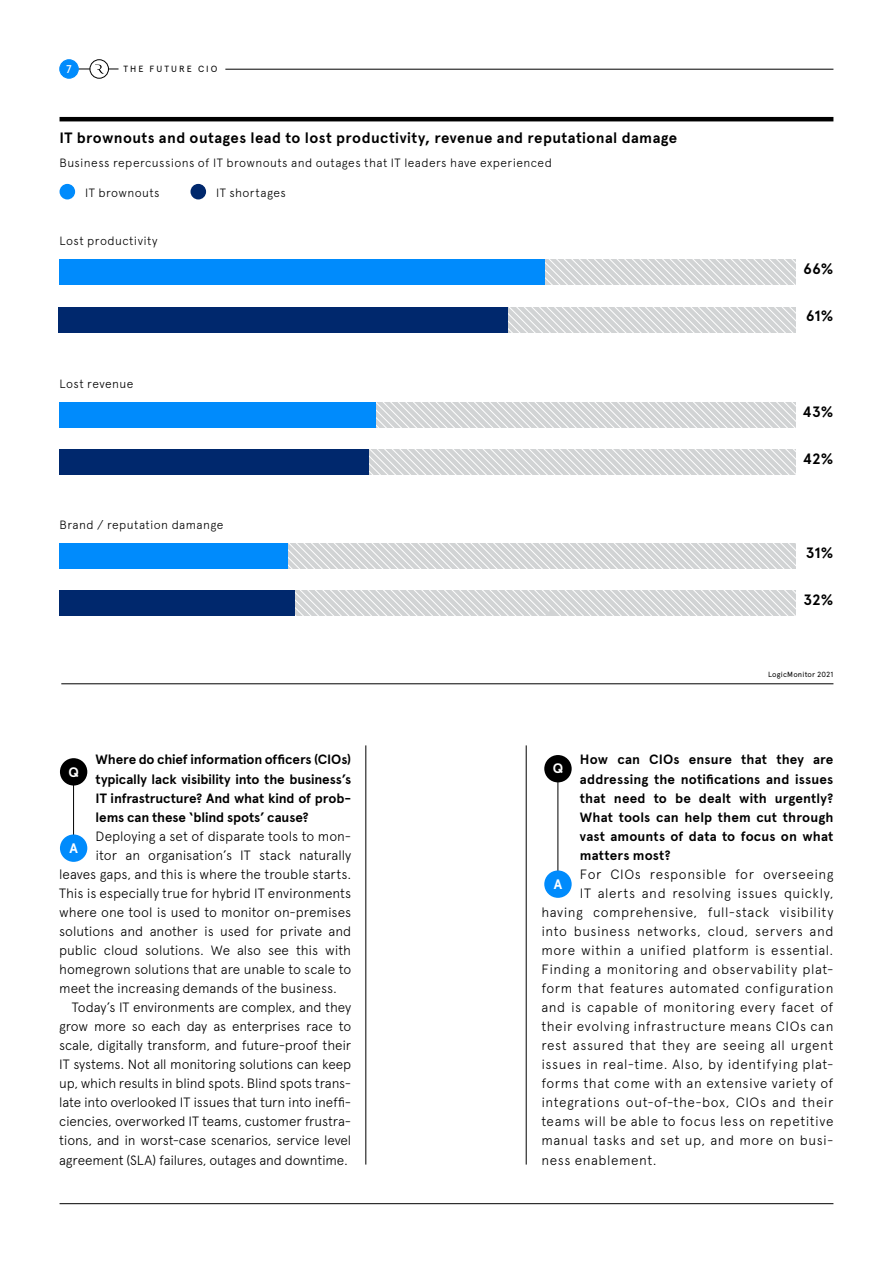
<style>
.page{position:relative;width:893px;height:1263px;background:#fff}
.page>*{position:absolute;margin:0;border:0;box-sizing:border-box;transform-origin:0 0}
.t1{font:700 15px "Apercu Pro";letter-spacing:.025em;color:#000}
.t2{font:700 13.8px "Apercu Pro";color:#fff}
.t3{font:300 13.5px "Apercu Pro";letter-spacing:.005em;color:#000}
.t4{font:300 13.5px "Apercu Pro";letter-spacing:.04em;color:#000}
.t5{font:700 13.5px/19px "Apercu Pro";color:#000;text-align:justify}
.t6{font:300 13.5px "Apercu Pro";letter-spacing:-.015em;color:#000}
.t7{font:300 13.5px "Apercu Pro";letter-spacing:.035em;color:#000}
.t8{font:300 13.5px "Apercu Pro";letter-spacing:.045em;color:#000}
.t9{font:300 12px "Apercu Pro";letter-spacing:.035em;color:#000}
.t10{font:500 11.25px "Apercu Pro";color:#fff}
.t11{font:9px "Apercu Pro";letter-spacing:.23em;color:#000}
.t12{font:7.5px "Apercu Pro";letter-spacing:.025em;color:#000}
</style>
<div class="page">
<hr style="left:526px;top:745px;width:1px;height:419px;background:#000">
<hr style="left:366px;top:745px;width:1px;height:419px;background:#000">
<hr style="left:73px;top:784px;width:1px;height:73px;background:#000">
<div style="left:60px;top:834px;width:27px;height:28px;background:#008bfc;border-radius:50%"></div>
<div style="left:60px;top:758px;width:27px;height:27px;background:#000;border-radius:50%"></div>
<hr style="left:558px;top:780px;width:1px;height:93px;background:#000">
<div style="left:544px;top:870px;width:28px;height:28px;background:#008bfc;border-radius:50%"></div>
<div style="left:544px;top:755px;width:28px;height:27px;background:#000;border-radius:50%"></div>
<svg style="left:545px;top:260px;width:250px;height:25px;background:#d9dadb"></svg>
<div style="left:59px;top:260px;width:486px;height:25px;background:#008bfc"></div>
<svg style="left:508px;top:307px;width:287px;height:25px;background:#d9dadb"></svg>
<div style="left:59px;top:307px;width:449px;height:25px;background:#00286d"></div>
<svg style="left:287px;top:544px;width:508px;height:25px;background:#d8dadb"></svg>
<div style="left:59px;top:544px;width:228px;height:25px;background:#008bfc"></div>
<svg style="left:294px;top:591px;width:501px;height:25px;background:#d8d9db"></svg>
<div style="left:59px;top:591px;width:235px;height:25px;background:#00286d"></div>
<svg style="left:375px;top:402px;width:420px;height:26px;background:#d8dadb"></svg>
<div style="left:59px;top:402px;width:316px;height:26px;background:#008bfc"></div>
<svg style="left:368px;top:450px;width:427px;height:25px;background:#d8dadb"></svg>
<div style="left:59px;top:450px;width:309px;height:25px;background:#00286d"></div>
<div style="left:60px;top:184px;width:15px;height:15px;background:#008bfc;border-radius:50%"></div>
<div style="left:190px;top:184px;width:16px;height:15px;background:#00286d;border-radius:50%"></div>
<hr style="left:61px;top:683px;width:772px;height:1px;background:#000">
<hr style="left:60px;top:117px;width:773px;height:4px;background:#000">
<hr style="left:75px;top:69px;width:44px;height:1px;background:#000">
<div style="left:90px;top:60px;width:18px;height:18px;background:#fff;border-radius:50%"></div>
<div style="left:90px;top:60px;width:19px;height:18px;border:1px solid #000;border-radius:50%"></div>
<svg style="left:97px;top:65px;width:7px;height:9px"></svg>
<div style="left:60px;top:60px;width:18px;height:18px;background:#008bfc;border-radius:50%"></div>
<div style="left:60px;top:60px;width:18px;height:18px;border:1px solid #008bfc;border-radius:50%"></div>
<hr style="left:60px;top:1203px;width:773px;height:1px;background:#000">
<hr style="left:225px;top:69px;width:608px;height:1px;background:#000">
<p class="t10" style="left:66px;top:61px;width:7px">7</p>
<p class="t11" style="left:124px;top:63px;width:95px">THE FUTURE CIO</p>
<p class="t1" style="left:60px;top:127px;width:619px">IT brownouts and outages lead to lost productivity, revenue and reputational damage</p>
<p class="t9" style="left:60px;top:153px;width:494px">Business repercussions of IT brownouts and outages that IT leaders have experienced</p>
<p class="t9" style="left:85px;top:184px;width:76px">IT brownouts</p>
<p class="t9" style="left:216px;top:184px;width:71px">IT shortages</p>
<p class="t9" style="left:60px;top:232px;width:100px">Lost productivity</p>
<p class="t9" style="left:60px;top:375px;width:75px">Lost revenue</p>
<p class="t9" style="left:60px;top:516px;width:165px">Brand / reputation damange</p>
<p class="t5" style="left:96px;top:749px;width:257px">Where do chief information officers (CIOs) typically lack visibility into the business’s IT infrastructure? And what kind of prob&shy;lems can these ‘blind spots’ cause?</p>
<p class="t3" style="left:96px;top:826px;width:257px">Deploying a set of disparate tools to mon-</p>
<p class="t3" style="left:96px;top:845px;width:257px">itor an organisation’s IT stack naturally</p>
<p class="t3" style="left:59px;top:864px;width:294px">leaves gaps, and this is where the trouble starts.</p>
<p class="t3" style="left:59px;top:883px;width:294px">This is especially true for hybrid IT environments</p>
<p class="t3" style="left:59px;top:902px;width:294px">where one tool is used to monitor on-premises</p>
<p class="t3" style="left:59px;top:921px;width:294px">solutions and another is used for private and</p>
<p class="t3" style="left:59px;top:940px;width:294px">public cloud solutions. We also see this with</p>
<p class="t3" style="left:59px;top:959px;width:294px">homegrown solutions that are unable to scale to</p>
<p class="t3" style="left:59px;top:978px;width:279px">meet the increasing demands of the business.</p>
<p class="t3" style="left:72px;top:997px;width:281px">Today’s IT environments are complex, and they</p>
<p class="t3" style="left:59px;top:1016px;width:294px">grow more so each day as enterprises race to</p>
<p class="t6" style="left:59px;top:1035px;width:294px">scale, digitally transform, and future-proof their</p>
<p class="t3" style="left:59px;top:1054px;width:294px">IT systems. Not all monitoring solutions can keep</p>
<p class="t6" style="left:59px;top:1073px;width:294px">up, which results in blind spots. Blind spots trans-</p>
<p class="t6" style="left:59px;top:1092px;width:294px">late into overlooked IT issues that turn into ineffi-</p>
<p class="t3" style="left:59px;top:1111px;width:294px">ciencies, overworked IT teams, customer frustra-</p>
<p class="t3" style="left:59px;top:1131px;width:294px">tions, and in worst-case scenarios, service level</p>
<p class="t3" style="left:59px;top:1150px;width:290px">agreement (SLA) failures, outages and downtime.</p>
<p class="t2" style="left:68px;top:761px;width:12px">Q</p>
<p class="t2" style="left:69px;top:838px;width:10px">A</p>
<p class="t1" style="left:803px;top:258px;width:32px">66%</p>
<p class="t1" style="left:806px;top:305px;width:29px">61%</p>
<p class="t1" style="left:803px;top:400px;width:32px">43%</p>
<p class="t1" style="left:803px;top:447px;width:32px">42%</p>
<p class="t1" style="left:806px;top:541px;width:29px">31%</p>
<p class="t1" style="left:803px;top:588px;width:32px">32%</p>
<p class="t12" style="left:768px;top:669px;width:67px">LogicMonitor 2021</p>
<p class="t5" style="left:580px;top:749px;width:255px">How can CIOs ensure that they are addressing the notifications and issues that need to be dealt with urgently?<br>What tools can help them cut through vast amounts of data to focus on what matters most?</p>
<p class="t4" style="left:580px;top:864px;width:255px">For CIOs responsible for overseeing</p>
<p class="t4" style="left:580px;top:883px;width:255px">IT alerts and resolving issues quickly,</p>
<p class="t7" style="left:541px;top:902px;width:294px">having comprehensive, full-stack visibility</p>
<p class="t4" style="left:541px;top:921px;width:294px">into business networks, cloud, servers and</p>
<p class="t7" style="left:541px;top:940px;width:294px">more within a unified platform is essential.</p>
<p class="t4" style="left:541px;top:959px;width:294px">Finding a monitoring and observability plat-</p>
<p class="t4" style="left:541px;top:978px;width:294px">form that features automated configuration</p>
<p class="t4" style="left:541px;top:997px;width:294px">and is capable of monitoring every facet of</p>
<p class="t4" style="left:541px;top:1016px;width:294px">their evolving infrastructure means CIOs can</p>
<p class="t4" style="left:541px;top:1035px;width:294px">rest assured that they are seeing all urgent</p>
<p class="t4" style="left:541px;top:1054px;width:294px">issues in real-time. Also, by identifying plat-</p>
<p class="t7" style="left:541px;top:1073px;width:294px">forms that come with an extensive variety of</p>
<p class="t4" style="left:541px;top:1092px;width:294px">integrations out-of-the-box, CIOs and their</p>
<p class="t4" style="left:541px;top:1111px;width:294px">teams will be able to focus less on repetitive</p>
<p class="t4" style="left:541px;top:1130px;width:294px">manual tasks and set up, and more on busi-</p>
<p class="t8" style="left:541px;top:1150px;width:117px">ness enablement.</p>
<p class="t2" style="left:553px;top:758px;width:12px">Q</p>
<p class="t2" style="left:554px;top:873px;width:10px">A</p>
</div>
